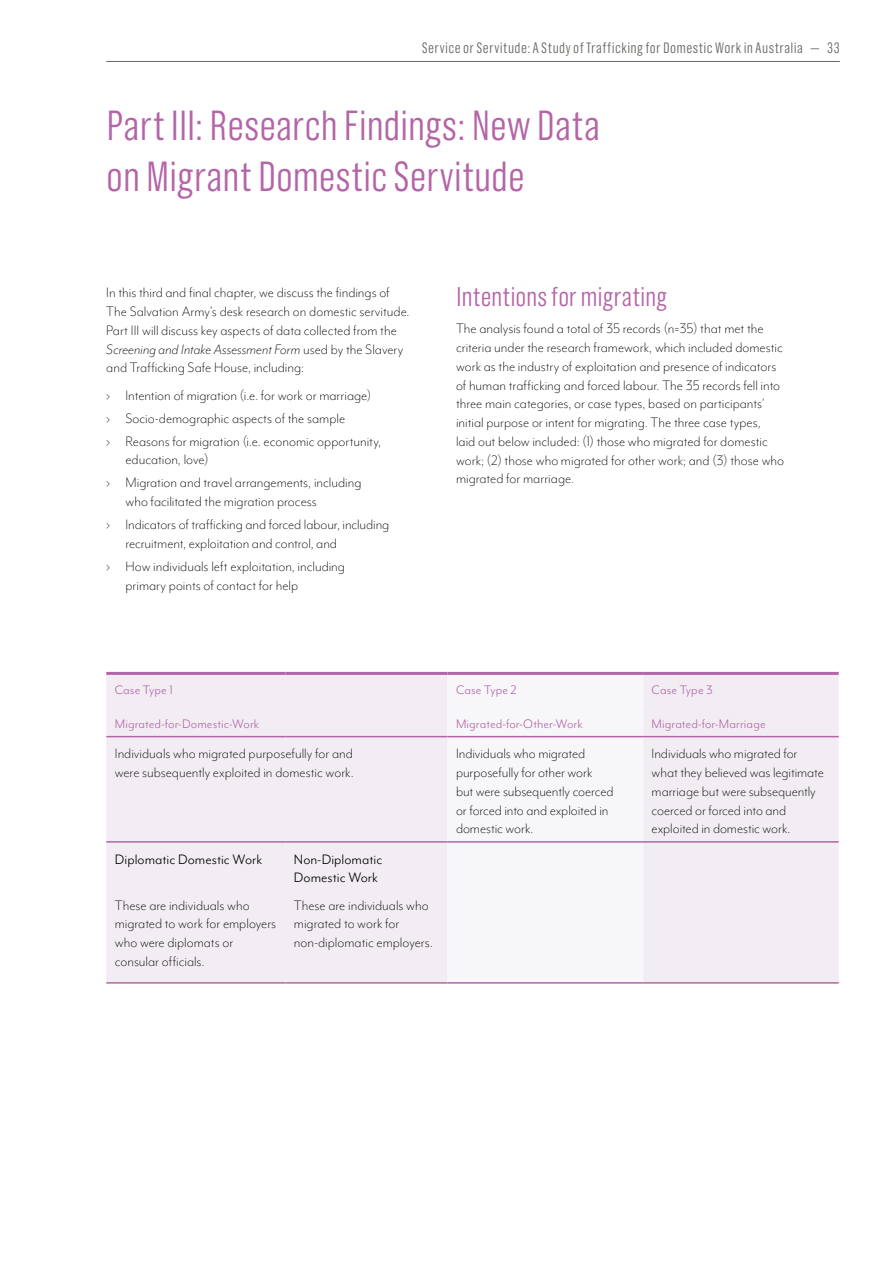
<style>
.page{position:relative;width:893px;height:1263px;background:#fff}
.page>*{position:absolute;margin:0;border:0;box-sizing:border-box;transform-origin:0 0}
.t1{font:300 42px/50.4px "Grotzec Hd Cn";letter-spacing:-.005em;color:#b465a7}
.t2{font:300 27px "Grotzec Hd Cn";color:#b465a7}
.t3{font:300 15.75px/18.8px "Mr Eaves Mod OT";color:#000}
.t4{font:15.75px/18.8px "Mr Eaves Mod OT";letter-spacing:.005em;color:#000}
.t5{font:300 15px "Grotzec Hd Cn";letter-spacing:.03em;color:#6b6764}
.t6{font:14.25px "Mr Eaves Mod OT";letter-spacing:.005em;color:#b465a7}
.s1{font-style:italic}
</style>
<div class="page">
<div style="left:106px;top:675px;width:733px;height:307px;background:#f2edf3"></div>
<div style="left:447px;top:675px;width:196px;height:307px;background:#f7f6f9"></div>
<hr style="left:106px;top:672px;width:179px;height:3px;background:#b465a7">
<hr style="left:285px;top:672px;width:162px;height:3px;background:#b465a7">
<hr style="left:447px;top:672px;width:196px;height:3px;background:#b465a7">
<hr style="left:643px;top:672px;width:196px;height:3px;background:#b465a7">
<hr style="left:106px;top:736px;width:179px;height:1px;background:#b465a7">
<hr style="left:285px;top:736px;width:162px;height:1px;background:#b465a7">
<hr style="left:447px;top:736px;width:196px;height:1px;background:#b465a7">
<hr style="left:643px;top:736px;width:196px;height:1px;background:#b465a7">
<hr style="left:106px;top:841px;width:179px;height:2px;background:#b465a7">
<hr style="left:106px;top:982px;width:179px;height:2px;background:#b465a7">
<hr style="left:285px;top:841px;width:162px;height:2px;background:#b465a7">
<hr style="left:285px;top:982px;width:162px;height:2px;background:#b465a7">
<hr style="left:447px;top:841px;width:196px;height:2px;background:#b465a7">
<hr style="left:447px;top:982px;width:196px;height:2px;background:#b465a7">
<hr style="left:643px;top:841px;width:196px;height:2px;background:#b465a7">
<hr style="left:643px;top:982px;width:196px;height:2px;background:#b465a7">
<hr style="left:106px;top:61px;width:734px;height:1px;background:#6b6764">
<p class="t5" style="left:422px;top:39px;width:420px">Service or Servitude: A Study of Trafficking for Domestic Work in Australia — 33</p>
<h1 class="t1" style="left:106px;top:100px;width:496px">Part III: Research Findings: New Data on Migrant Domestic Servitude</h1>
<p class="t3" style="left:106px;top:284px;width:305px">In this third and final chapter, we discuss the findings of The Salvation Army’s desk research on domestic servitude.<br>Part III will discuss key aspects of data collected from the <span class="s1">Screening and Intake Assessment Form</span> used by the Slavery and Trafficking Safe House, including:</p>
<p class="t3" style="left:106px;top:384px;width:276px;line-height:23px">› Intention of migration (i.e. for work or marriage)<br>› Socio-demographic aspects of the sample<br>› Reasons for migration (i.e. economic opportunity,</p>
<p class="t3" style="left:106px;top:448px;width:257px;line-height:23px;text-indent:19px">education, love)<br>› Migration and travel arrangements, including</p>
<p class="t3" style="left:106px;top:490px;width:285px;line-height:23px;text-indent:19px">who facilitated the migration process<br>› Indicators of trafficking and forced labour, including</p>
<p class="t3" style="left:106px;top:532px;width:240px;line-height:23px;text-indent:19px">recruitment, exploitation and control, and › How individuals left exploitation, including</p>
<p class="t3" style="left:125px;top:576px;width:174px">primary points of contact for help</p>
<p class="t6" style="left:115px;top:682px;width:60px">Case Type 1</p>
<p class="t6" style="left:115px;top:716px;width:146px">Migrated-for-Domestic-Work</p>
<h2 class="t2" style="left:456px;top:281px;width:212px">Intentions for migrating</h2>
<p class="t3" style="left:456px;top:319px;width:330px">The analysis found a total of 35 records (n=35) that met the criteria under the research framework, which included domestic work as the industry of exploitation and presence of indicators of human trafficking and forced labour. The 35 records fell into three main categories, or case types, based on participants’ initial purpose or intent for migrating. The three case types,<br>laid out below included: (1) those who migrated for domestic work; (2) those who migrated for other work; and (3) those who migrated for marriage.</p>
<p class="t6" style="left:456px;top:682px;width:62px">Case Type 2</p>
<p class="t6" style="left:456px;top:716px;width:128px">Migrated-for-Other-Work</p>
<p class="t6" style="left:652px;top:682px;width:63px">Case Type 3</p>
<p class="t6" style="left:652px;top:716px;width:116px">Migrated-for-Marriage</p>
<p class="t3" style="left:115px;top:744px;width:240px">Individuals who migrated purposefully for and were subsequently exploited in domestic work.</p>
<p class="t3" style="left:456px;top:744px;width:159px">Individuals who migrated purposefully for other work but were subsequently coerced or forced into and exploited in domestic work.</p>
<p class="t3" style="left:652px;top:744px;width:174px">Individuals who migrated for what they believed was legitimate marriage but were subsequently coerced or forced into and exploited in domestic work.</p>
<p class="t4" style="left:115px;top:850px;width:149px">Diplomatic Domestic Work</p>
<p class="t3" style="left:115px;top:896px;width:163px">These are individuals who migrated to work for employers who were diplomats or consular officials.</p>
<p class="t4" style="left:294px;top:850px;width:90px">Non-Diplomatic<br>Domestic Work</p>
<p class="t3" style="left:294px;top:896px;width:140px">These are individuals who migrated to work for non-diplomatic employers.</p>
</div>
